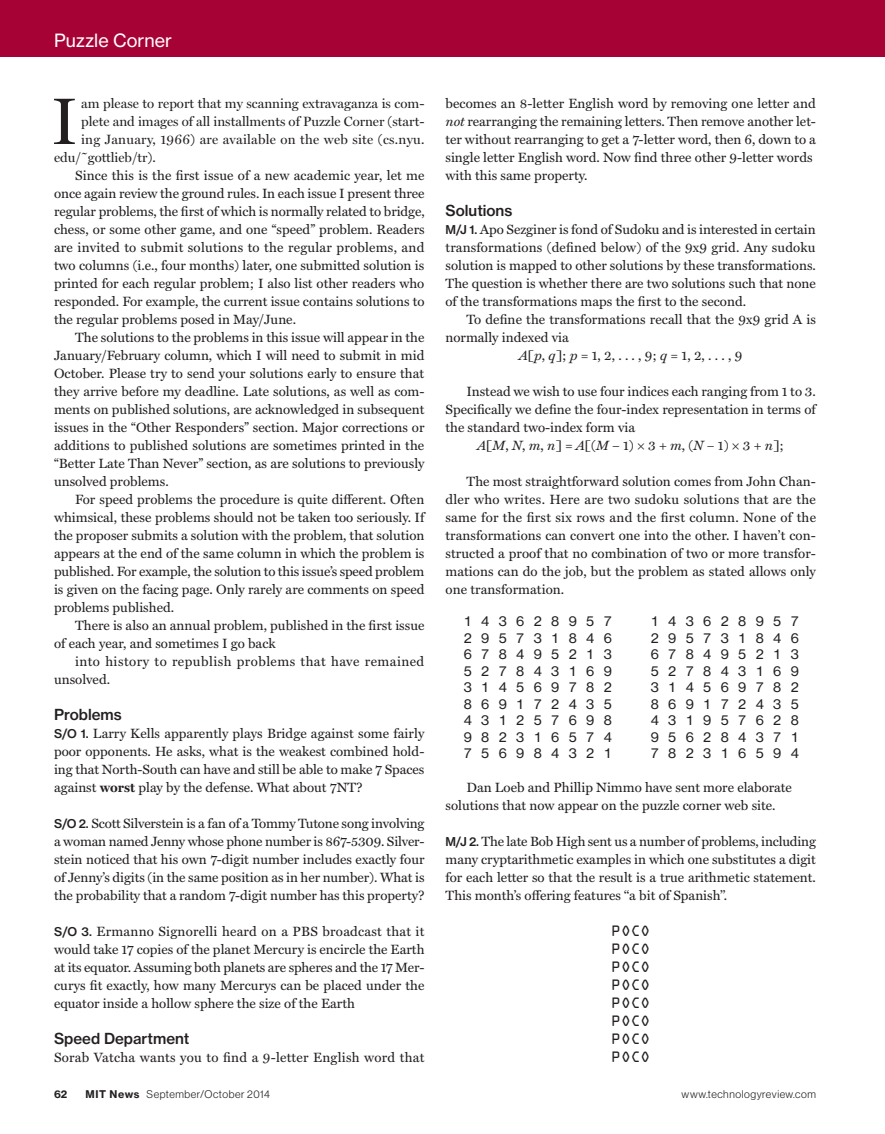
<style>
.page{position:relative;width:885px;height:1134px;background:#fff}
.page>*{position:absolute;margin:0;border:0;box-sizing:border-box;transform-origin:0 0}
.text_lead_mitnews{font:66.15px "Miller Display";color:#231f20}
.t1{font:18px "N Haas Grotesk TX Std 55 Rg";color:#fff}
.text_main_mitnews{font:15px "N Haas Grotesk TX Std 65 Md";color:#231f20}
.text_subhead_mitnews{font:15px "N Haas Grotesk TX Std 65 Md";color:#231f20}
.text_main_mitnews-2{font:13.5px/18px "Miller Text";color:#231f20;text-align:justify}
.text_main_mitnews-3{font:13.5px "N Haas Grotesk TX Std 55 Rg";color:#231f20}
.text_lead_mitnews-2{font:13.5px "Miller Display";color:#231f20}
.text_main_mitnews-4{font:13.5px/18px "Miller Text";letter-spacing:.035em;color:#231f20}
.text_main_mitnews-5{font:13.5px "Miller Text";letter-spacing:.02em;color:#231f20}
.text_lead_mitnews-3{font:13.5px "Miller Display";letter-spacing:.02em;color:#231f20}
.t2{font:13.5px "OCRA Std";color:#231f20}
.t3{font:10.8px "N Haas Grotesk DS Std 45 Lt";letter-spacing:.05em;color:#231f20}
.t4{font:10.5px "N Haas Grotesk TX Std 75 Bd";color:#231f20}
.s1{font-family:"N Haas Grotesk TX Std 65 Md";font-size:12px}
.s2{font-weight:700}
.s3{font-style:italic}
.s4{font-family:"N Haas Grotesk TX Std 75 Bd";font-size:10.5px}
</style>
<div class="page">
<div style="left:0;top:0;width:884px;height:57px;background:#a70236"></div>
<h2 class="t1" style="left:54px;top:29px;width:119px">Puzzle Corner</h2>
<p class="text_lead_mitnews" style="left:51px;top:83px;width:28px">I</p>
<p class="text_lead_mitnews-2" style="left:81px;top:96px;width:345px">am please to report that my scanning extravaganza is com-</p>
<p class="text_lead_mitnews-2" style="left:81px;top:114px;width:345px">plete and images of all installments of Puzzle Corner (start-</p>
<p class="text_lead_mitnews-3" style="left:81px;top:132px;width:345px">ing January, 1966) are available on the web site (cs.nyu.</p>
<p class="text_lead_mitnews-2" style="left:54px;top:150px;width:103px">edu/˜gottlieb/tr).</p>
<p class="text_main_mitnews-2" style="left:54px;top:167px;width:372px;text-indent:21px">Since this is the first issue of a new academic year, let me once again review the ground rules. In each issue I present three regular problems, the first of which is normally related to bridge, chess, or some other game, and one “speed” problem. Readers are invited to submit solutions to the regular problems, and two columns (i.e., four months) later, one submitted solution is printed for each regular problem; I also list other readers who responded. For example, the current issue contains solutions to the regular problems posed in May/June.</p>
<p class="text_main_mitnews-2" style="left:54px;top:329px;width:372px;text-indent:21px">The solutions to the problems in this issue will appear in the January/February column, which I will need to submit in mid October. Please try to send your solutions early to ensure that they arrive before my deadline. Late solutions, as well as com&shy;ments on published solutions, are acknowledged in subsequent issues in the “Other Responders” section. Major corrections or additions to published solutions are sometimes printed in the “Better Late Than Never” section, as are solutions to previously unsolved problems.</p>
<p class="text_main_mitnews-2" style="left:54px;top:491px;width:372px;text-indent:21px">For speed problems the procedure is quite different. Often whimsical, these problems should not be taken too seriously. If the proposer submits a solution with the problem, that solution appears at the end of the same column in which the problem is published. For example, the solution to this issue’s speed problem is given on the facing page. Only rarely are comments on speed problems published.</p>
<p class="text_main_mitnews-2" style="left:54px;top:617px;width:372px;text-indent:21px">There is also an annual problem, published in the first issue of each year, and sometimes I go back</p>
<p class="text_main_mitnews-4" style="left:54px;top:653px;width:372px;text-indent:21px">into history to republish problems that have remained unsolved.</p>
<p class="text_subhead_mitnews" style="left:54px;top:705px;width:69px">Problems</p>
<p class="text_main_mitnews-2" style="left:54px;top:725px;width:372px"><span class="s1">S/O 1.</span> Larry Kells apparently plays Bridge against some fairly poor opponents. He asks, what is the weakest combined hold&shy;ing that North-South can have and still be able to make 7 Spaces against <span class="s2">worst</span> play by the defense. What about 7NT?</p>
<p class="text_main_mitnews-2" style="left:54px;top:815px;width:372px"><span class="s1">S/O 2.</span> Scott Silverstein is a fan of a Tommy Tutone song involving a woman named Jenny whose phone number is 867-5309. Silver&shy;stein noticed that his own 7-digit number includes exactly four of Jenny’s digits (in the same position as in her number). What is the probability that a random 7-digit number has this property?</p>
<p class="text_main_mitnews-2" style="left:54px;top:923px;width:372px"><span class="s1">S/O 3.</span> Ermanno Signorelli heard on a PBS broadcast that it would take 17 copies of the planet Mercury is encircle the Earth at its equator. Assuming both planets are spheres and the 17 Mer&shy;curys fit exactly, how many Mercurys can be placed under the equator inside a hollow sphere the size of the Earth</p>
<p class="text_main_mitnews" style="left:54px;top:1029px;width:137px">Speed Department</p>
<p class="text_main_mitnews-5" style="left:54px;top:1050px;width:372px">Sorab Vatcha wants you to find a 9-letter English word that</p>
<p class="text_main_mitnews-2" style="left:445px;top:95px;width:372px">becomes an 8-letter English word by removing one letter and <span class="s3">not</span> rearranging the remaining letters. Then remove another let&shy;ter without rearranging to get a 7-letter word, then 6, down to a single letter English word. Now find three other 9-letter words</p>
<p class="text_main_mitnews-2" style="left:445px;top:167px;width:143px">with this same property.</p>
<p class="text_main_mitnews" style="left:445px;top:201px;width:68px">Solutions</p>
<p class="text_main_mitnews-2" style="left:445px;top:221px;width:372px"><span class="s1">M/J 1.</span> Apo Sezginer is fond of Sudoku and is interested in certain transformations (defined below) of the 9x9 grid. Any sudoku solution is mapped to other solutions by these transformations.<br>The question is whether there are two solutions such that none of the transformations maps the first to the second.</p>
<p class="text_main_mitnews-2" style="left:445px;top:311px;width:372px;text-indent:21px">To define the transformations recall that the 9x9 grid A is normally indexed via</p>
<p class="text_main_mitnews-2" style="left:519px;top:347px;width:225px"><span class="s3">A</span>[<span class="s3">p</span>, <span class="s3">q</span>]; <span class="s3">p</span> = 1, 2, . . . , 9; <span class="s3">q</span> = 1, 2, . . . , 9</p>
<p class="text_main_mitnews-2" style="left:445px;top:383px;width:372px;text-indent:21px">Instead we wish to use four indices each ranging from 1 to 3.<br>Specifically we define the four-index representation in terms of the standard two-index form via</p>
<p class="text_main_mitnews-2" style="left:477px;top:437px;width:308px"><span class="s3">A</span>[<span class="s3">M</span>, <span class="s3">N</span>, <span class="s3">m</span>, <span class="s3">n</span>] = <span class="s3">A</span>[(<span class="s3">M</span> − 1) × 3 + <span class="s3">m</span>, (<span class="s3">N</span> − 1) × 3 + <span class="s3">n</span>];</p>
<p class="text_main_mitnews-2" style="left:445px;top:473px;width:372px;text-indent:21px">The most straightforward solution comes from John Chan&shy;dler who writes. Here are two sudoku solutions that are the same for the first six rows and the first column. None of the transformations can convert one into the other. I haven’t con&shy;structed a proof that no combination of two or more transfor&shy;mations can do the job, but the problem as stated allows only one transformation.</p>
<p class="text_main_mitnews-3" style="left:463px;top:613px;width:150px">1 4 3 6 2 8 9 5 7</p>
<p class="text_main_mitnews-3" style="left:463px;top:630px;width:150px">2 9 5 7 3 1 8 4 6</p>
<p class="text_main_mitnews-3" style="left:463px;top:646px;width:150px">6 7 8 4 9 5 2 1 3</p>
<p class="text_main_mitnews-3" style="left:463px;top:663px;width:150px">5 2 7 8 4 3 1 6 9</p>
<p class="text_main_mitnews-3" style="left:463px;top:679px;width:150px">3 1 4 5 6 9 7 8 2</p>
<p class="text_main_mitnews-3" style="left:463px;top:696px;width:150px">8 6 9 1 7 2 4 3 5</p>
<p class="text_main_mitnews-3" style="left:463px;top:712px;width:150px">4 3 1 2 5 7 6 9 8</p>
<p class="text_main_mitnews-3" style="left:463px;top:729px;width:150px">9 8 2 3 1 6 5 7 4</p>
<p class="text_main_mitnews-3" style="left:463px;top:745px;width:150px">7 5 6 9 8 4 3 2 1</p>
<p class="text_main_mitnews-3" style="left:650px;top:613px;width:150px">1 4 3 6 2 8 9 5 7</p>
<p class="text_main_mitnews-3" style="left:650px;top:630px;width:150px">2 9 5 7 3 1 8 4 6</p>
<p class="text_main_mitnews-3" style="left:650px;top:646px;width:150px">6 7 8 4 9 5 2 1 3</p>
<p class="text_main_mitnews-3" style="left:650px;top:663px;width:150px">5 2 7 8 4 3 1 6 9</p>
<p class="text_main_mitnews-3" style="left:650px;top:679px;width:150px">3 1 4 5 6 9 7 8 2</p>
<p class="text_main_mitnews-3" style="left:650px;top:696px;width:150px">8 6 9 1 7 2 4 3 5</p>
<p class="text_main_mitnews-3" style="left:650px;top:712px;width:150px">4 3 1 9 5 7 6 2 8</p>
<p class="text_main_mitnews-3" style="left:650px;top:729px;width:150px">9 5 6 2 8 4 3 7 1</p>
<p class="text_main_mitnews-3" style="left:650px;top:745px;width:150px">7 8 2 3 1 6 5 9 4</p>
<p class="text_main_mitnews-2" style="left:445px;top:779px;width:348px;text-indent:21px">Dan Loeb and Phillip Nimmo have sent more elaborate solutions that now appear on the puzzle corner web site.</p>
<p class="text_main_mitnews-2" style="left:445px;top:833px;width:372px"><span class="s1">M/J 2.</span> The late Bob High sent us a number of problems, including many cryptarithmetic examples in which one substitutes a digit for each letter so that the result is a true arithmetic statement.<br>This month’s offering features ‘‘a bit of Spanish’’.</p>
<p class="t2" style="left:611px;top:925px;width:40px">POCO</p>
<p class="t2" style="left:611px;top:943px;width:40px">POCO</p>
<p class="t2" style="left:611px;top:961px;width:40px">POCO</p>
<p class="t2" style="left:611px;top:979px;width:40px">POCO</p>
<p class="t2" style="left:611px;top:997px;width:40px">POCO</p>
<p class="t2" style="left:611px;top:1015px;width:40px">POCO</p>
<p class="t2" style="left:611px;top:1033px;width:40px">POCO</p>
<p class="t2" style="left:611px;top:1051px;width:40px">POCO</p>
<p class="t4" style="left:54px;top:1087px;width:15px">62</p>
<p class="t3" style="left:86px;top:1088px;width:186px"><span class="s4">MIT News</span> September/October 2014</p>
<p class="t3" style="left:681px;top:1088px;width:136px">www.technologyreview.com</p>
</div>
